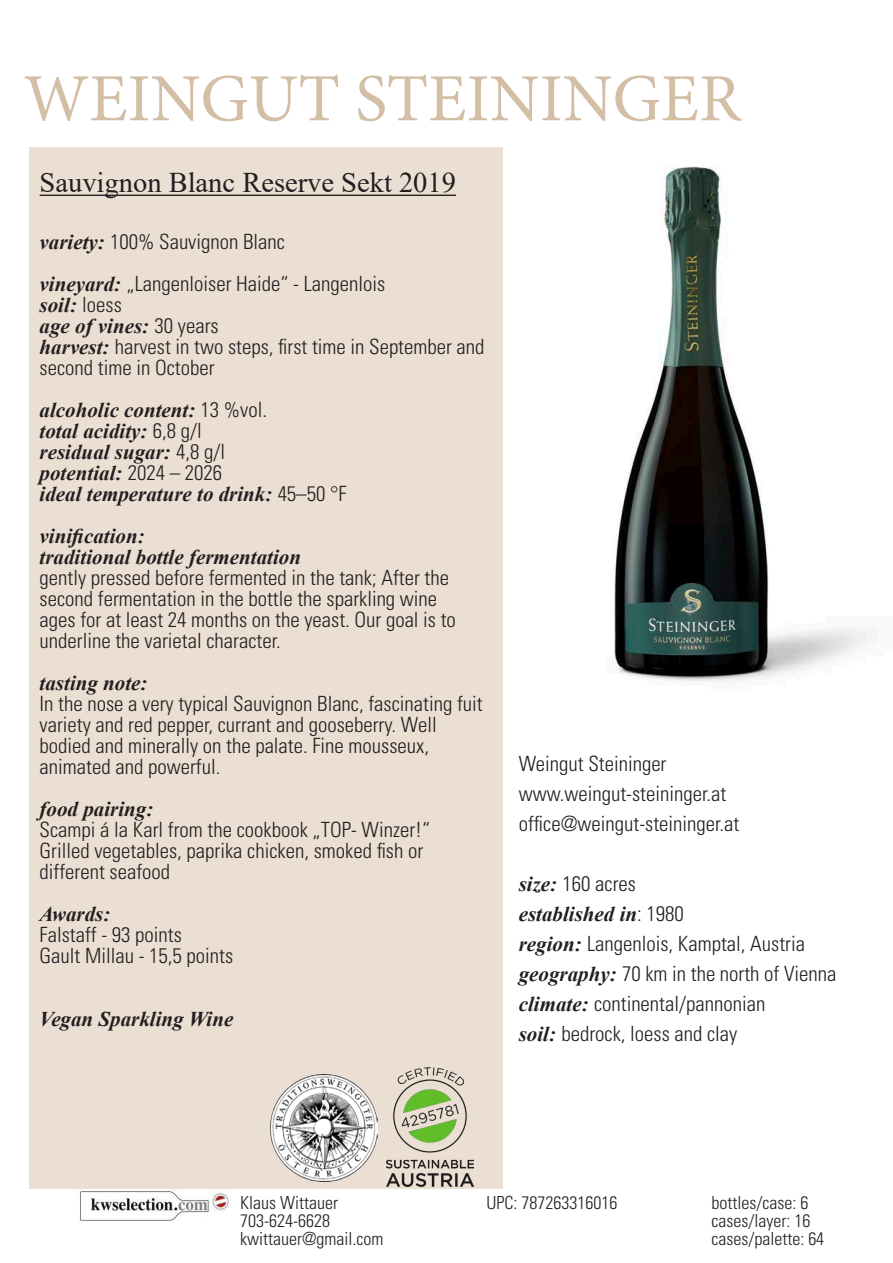
<style>
.page{position:relative;width:893px;height:1263px;background:#fff}
.page>*{position:absolute;margin:0;border:0;box-sizing:border-box;transform-origin:0 0}
.t1{font:67.5px "Minion Pro";color:#d3bea6}
.Times_New_Roman{font:28.5px "Times New Roman";color:#231f20}
.Times_New_Roman-2{font:300 condensed 21px/21px "Univers LT Std";color:#231f20}
.Times_New_Roman-3{font:italic 700 21px "Times New Roman";color:#231f20}
.Times_New_Roman-4{font:300 condensed 18px "Univers LT Std";color:#231f20}
.s1{font-family:"Times New Roman";font-weight:700;font-style:italic;font-stretch:normal}
.s2{font-family:"Univers LT Std";font-weight:300;font-style:normal;font-stretch:condensed}
</style>
<div class="page">
<img style="left:613px;top:166px;width:264px;height:516px">
<div style="left:29px;top:147px;width:474px;height:1041px;background:#ebded2"></div>
<hr style="left:40px;top:195px;width:416px;height:1px;background:#231f20">
<img style="left:270px;top:1074px;width:107px;height:107px">
<img style="left:387px;top:1067px;width:86px;height:119px">
<img style="left:79px;top:1191px;width:150px;height:29px">
<p class="t1" style="left:24px;top:54px;width:719px">WEINGUT STEININGER</p>
<p class="Times_New_Roman" style="left:40px;top:163px;width:418px">Sauvignon Blanc Reserve Sekt 2019</p>
<p class="Times_New_Roman-2" style="left:40px;top:231px;width:247px"><span class="s1">variety:</span> 100% Sauvignon Blanc</p>
<p class="Times_New_Roman-2" style="left:40px;top:273px;width:347px"><span class="s1">vineyard:</span> „Langenloiser Haide“ - Langenlois</p>
<p class="Times_New_Roman-3" style="left:40px;top:290px;width:84px">soil: <span class="s2">loess</span></p>
<p class="Times_New_Roman-3" style="left:40px;top:311px;width:181px">age of vines: <span class="s2">30 years</span></p>
<p class="Times_New_Roman-2" style="left:40px;top:336px;width:446px"><span class="s1">harvest:</span> harvest in two steps, first time in September and</p>
<p class="Times_New_Roman-2" style="left:40px;top:357px;width:176px">second time in October</p>
<p class="Times_New_Roman-3" style="left:40px;top:395px;width:229px">alcoholic content: <span class="s2">13 %vol.</span></p>
<p class="Times_New_Roman-3" style="left:40px;top:416px;width:164px">total acidity: <span class="s2">6,8 g/l</span></p>
<p class="Times_New_Roman-3" style="left:40px;top:437px;width:187px">residual sugar: <span class="s2">4,8 g/l</span></p>
<p class="Times_New_Roman-3" style="left:40px;top:458px;width:184px">potential: <span class="s2">2024 – 2026</span></p>
<p class="Times_New_Roman-3" style="left:40px;top:479px;width:309px">ideal temperature to drink: <span class="s2">45–50 °F</span></p>
<p class="Times_New_Roman-3" style="left:40px;top:521px;width:107px">vinification:</p>
<p class="Times_New_Roman-3" style="left:40px;top:542px;width:263px">traditional bottle fermentation</p>
<p class="Times_New_Roman-2" style="left:40px;top:567px;width:411px">gently pressed before fermented in the tank; After the</p>
<p class="Times_New_Roman-2" style="left:40px;top:588px;width:399px">second fermentation in the bottle the sparkling wine</p>
<p class="Times_New_Roman-2" style="left:40px;top:609px;width:418px">ages for at least 24 months on the yeast. Our goal is to</p>
<p class="Times_New_Roman-2" style="left:40px;top:630px;width:243px">underline the varietal character.</p>
<p class="Times_New_Roman-3" style="left:40px;top:668px;width:109px">tasting note:</p>
<p class="Times_New_Roman-2" style="left:40px;top:693px;width:445px">In the nose a very typical Sauvignon Blanc, fascinating fuit</p>
<p class="Times_New_Roman-2" style="left:40px;top:714px;width:399px">variety and red pepper, currant and gooseberry. Well bodied and minerally on the palate. Fine mousseux, animated and powerful.</p>
<p class="Times_New_Roman-3" style="left:40px;top:794px;width:115px">food pairing:</p>
<p class="Times_New_Roman-2" style="left:40px;top:819px;width:392px">Scampi á la Karl from the cookbook „TOP- Winzer!“</p>
<p class="Times_New_Roman-2" style="left:40px;top:840px;width:385px">Grilled vegetables, paprika chicken, smoked fish or</p>
<p class="Times_New_Roman-2" style="left:40px;top:861px;width:132px">different seafood</p>
<p class="Times_New_Roman-3" style="left:40px;top:899px;width:72px">Awards:</p>
<p class="Times_New_Roman-2" style="left:40px;top:924px;width:144px">Falstaff - 93 points</p>
<p class="Times_New_Roman-2" style="left:40px;top:945px;width:195px">Gault Millau - 15,5 points</p>
<p class="Times_New_Roman-3" style="left:40px;top:1004px;width:195px">Vegan Sparkling Wine</p>
<p class="Times_New_Roman-2" style="left:519px;top:753px;width:149px">Weingut Steininger</p>
<p class="Times_New_Roman-2" style="left:519px;top:783px;width:209px">www.weingut-steininger.at</p>
<p class="Times_New_Roman-2" style="left:519px;top:813px;width:222px">office@weingut-steininger.at</p>
<p class="Times_New_Roman-2" style="left:519px;top:873px;width:119px"><span class="s1">size:</span> 160 acres</p>
<p class="Times_New_Roman-3" style="left:519px;top:899px;width:167px">established in<span class="s2">: 1980</span></p>
<p class="Times_New_Roman-2" style="left:519px;top:933px;width:288px"><span class="s1">region:</span> Langenlois, Kamptal, Austria</p>
<p class="Times_New_Roman-2" style="left:519px;top:963px;width:319px"><span class="s1">geography:</span> 70 km in the north of Vienna</p>
<p class="Times_New_Roman-2" style="left:519px;top:993px;width:248px"><span class="s1">climate:</span> continental/pannonian</p>
<p class="Times_New_Roman-2" style="left:519px;top:1023px;width:220px"><span class="s1">soil:</span> bedrock, loess and clay</p>
<p class="Times_New_Roman-4" style="left:240px;top:1192px;width:99px">Klaus Wittauer</p>
<p class="Times_New_Roman-4" style="left:240px;top:1210px;width:91px">703-624-6628</p>
<p class="Times_New_Roman-4" style="left:240px;top:1228px;width:145px">kwittauer@gmail.com</p>
<p class="Times_New_Roman-4" style="left:487px;top:1192px;width:132px">UPC: 787263316016</p>
<p class="Times_New_Roman-4" style="left:711px;top:1192px;width:98px">bottles/case: 6</p>
<p class="Times_New_Roman-4" style="left:711px;top:1210px;width:100px">cases/layer: 16</p>
<p class="Times_New_Roman-4" style="left:711px;top:1228px;width:114px">cases/palette: 64</p>
</div>
